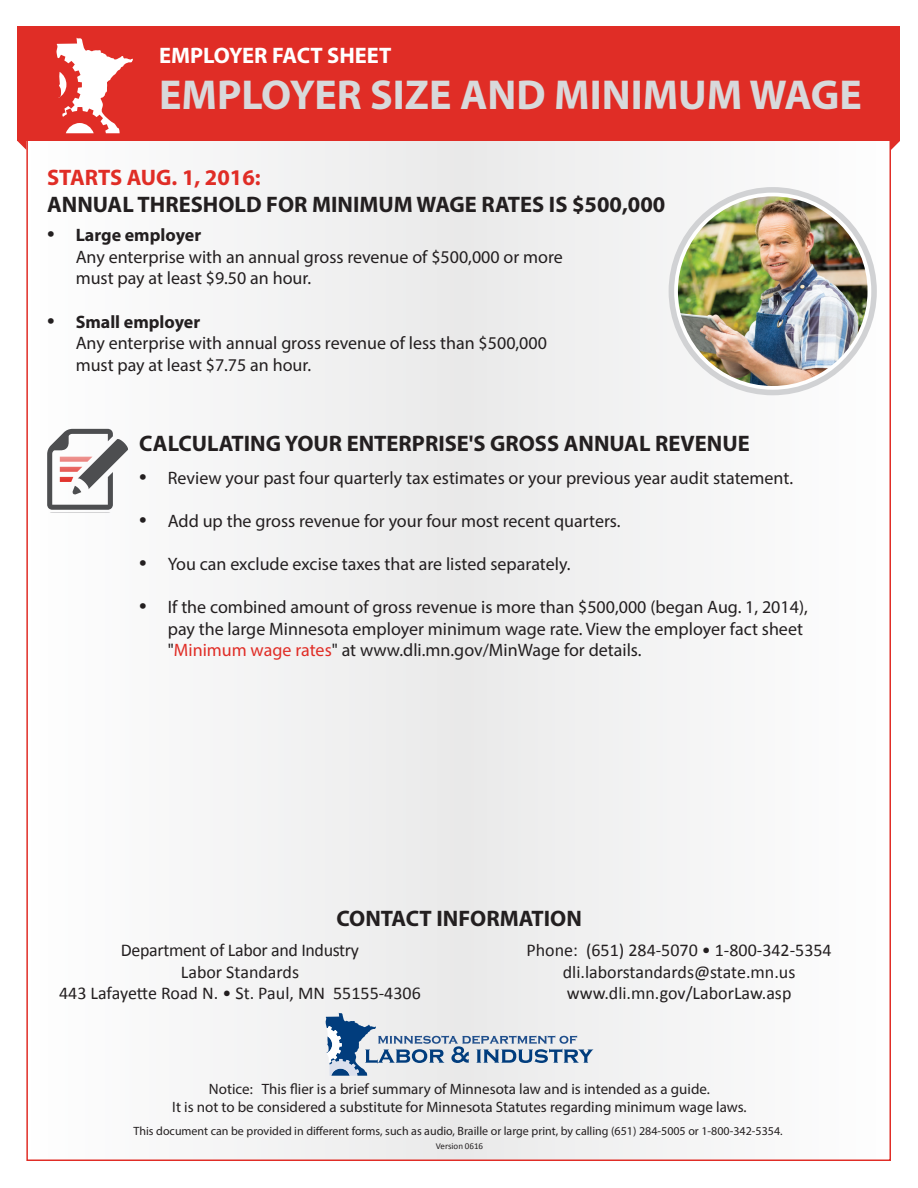
<style>
.page{position:relative;width:918px;height:1188px;background:#fff}
.page>*{position:absolute;margin:0;border:0;box-sizing:border-box;transform-origin:0 0}
.Headline{font:700 42px "Myriad Pro";color:#d8d9db}
.Subhead_1{font:700 22.5px "Myriad Pro";color:#231f20}
.Subhead_1-2{font:700 22.5px "Myriad Pro";color:#e02d26}
.Subhead_2{font:700 22.5px "Myriad Pro";color:#fff}
.t1{font:18px/21.6px "Myriad Pro";color:#231f20}
.t2{font:18px/21.6px "Calibri";color:#231f20;text-align:center}
.t3{font:18px "Calibri";letter-spacing:-.02em;color:#231f20}
.t4{font:700 18px "Myriad Pro";color:#231f20}
.t5{font:15px/18px "Myriad Pro";color:#231f20;text-align:center}
.t6{font:12px "Myriad Pro";color:#231f20}
.t7{font:9px "Calibri";color:#231f20}
.s1{font-size:27px}
.s2{font-weight:700}
.s3{font-weight:400;font-size:27px}
.s4{color:#e02d26}
</style>
<div class="page">
<div style="left:27px;top:38px;width:863px;height:1123px;background:#f4f4f4"></div>
<div style="left:17px;top:27px;width:883px;height:114px;background:#e02d26"></div>
<svg style="left:57px;top:38px;width:76px;height:95px"></svg>
<svg style="left:891px;top:141px;width:9px;height:9px"></svg>
<svg style="left:17px;top:141px;width:9px;height:9px"></svg>
<svg style="left:326px;top:1013px;width:267px;height:63px"></svg>
<div style="left:669px;top:187px;width:208px;height:208px;background:#d1d2d4;border-radius:50%"></div>
<img style="left:676px;top:195px;width:193px;height:192px">
<div style="left:674px;top:193px;width:197px;height:197px;border:4px solid #fff;border-radius:50%"></div>
<svg style="left:47px;top:429px;width:81px;height:84px"></svg>
<p class="Subhead_2" style="left:159px;top:41px;width:234px">EMPLOYER FACT SHEET</p>
<p class="Headline" style="left:159px;top:68px;width:704px">EMPLOYER SIZE AND MINIMUM WAGE</p>
<p class="Subhead_1-2" style="left:47px;top:163px;width:215px">STARTS AUG. 1, 2016:</p>
<p class="Subhead_1" style="left:47px;top:190px;width:620px">ANNUAL THRESHOLD FOR MINIMUM WAGE RATES IS $500,000</p>
<p class="t1" style="left:76px;top:224px;width:489px;text-indent:-28px"><span class="s1">•</span> <span class="s2">Large employer<br></span>Any enterprise with an annual gross revenue of $500,000 or more must pay at least $9.50 an hour.</p>
<p class="t4" style="left:47px;top:310px;width:155px"><span class="s3">•</span> Small employer</p>
<p class="t1" style="left:76px;top:332px;width:473px">Any enterprise with annual gross revenue of less than $500,000 must pay at least $7.75 an hour.</p>
<p class="Subhead_1" style="left:139px;top:429px;width:612px">CALCULATING YOUR ENTERPRISE'S GROSS ANNUAL REVENUE</p>
<p class="t1" style="left:139px;top:467px;width:655px"><span class="s1">•</span> Review your past four quarterly tax estimates or your previous year audit statement.</p>
<p class="t1" style="left:139px;top:510px;width:483px"><span class="s1">•</span> Add up the gross revenue for your four most recent quarters.</p>
<p class="t1" style="left:139px;top:553px;width:433px"><span class="s1">•</span> You can exclude excise taxes that are listed separately.</p>
<p class="t1" style="left:168px;top:596px;width:642px;text-indent:-28px"><span class="s1">•</span> If the combined amount of gross revenue is more than $500,000 (began Aug. 1, 2014), pay the large Minnesota employer minimum wage rate. View the employer fact sheet "<span class="s4">Minimum wage rates</span>" at www.dli.mn.gov/MinWage for details.</p>
<p class="Subhead_1" style="left:337px;top:904px;width:247px">CONTACT INFORMATION</p>
<p class="t3" style="left:121px;top:939px;width:240px">Department of Labor and Industry</p>
<p class="t2" style="left:181px;top:961px;width:120px">Labor Standards</p>
<p class="t2" style="left:59px;top:983px;width:363px">443 Lafayette Road N. • St. Paul, MN 55155-4306</p>
<p class="t2" style="left:526px;top:939px;width:307px">Phone: (651) 284-5070 • 1-800-342-5354 dli.laborstandards@state.mn.us</p>
<p class="t2" style="left:567px;top:983px;width:226px">www.dli.mn.gov/LaborLaw.asp</p>
<p class="t5" style="left:172px;top:1080px;width:576px">Notice: This flier is a brief summary of Minnesota law and is intended as a guide.<br>It is not to be considered a substitute for Minnesota Statutes regarding minimum wage laws.</p>
<p class="t6" style="left:134px;top:1124px;width:651px">This document can be provided in different forms, such as audio, Braille or large print, by calling (651) 284-5005 or 1-800-342-5354.</p>
<p class="t7" style="left:436px;top:1141px;width:49px">Version 0616</p>
</div>
